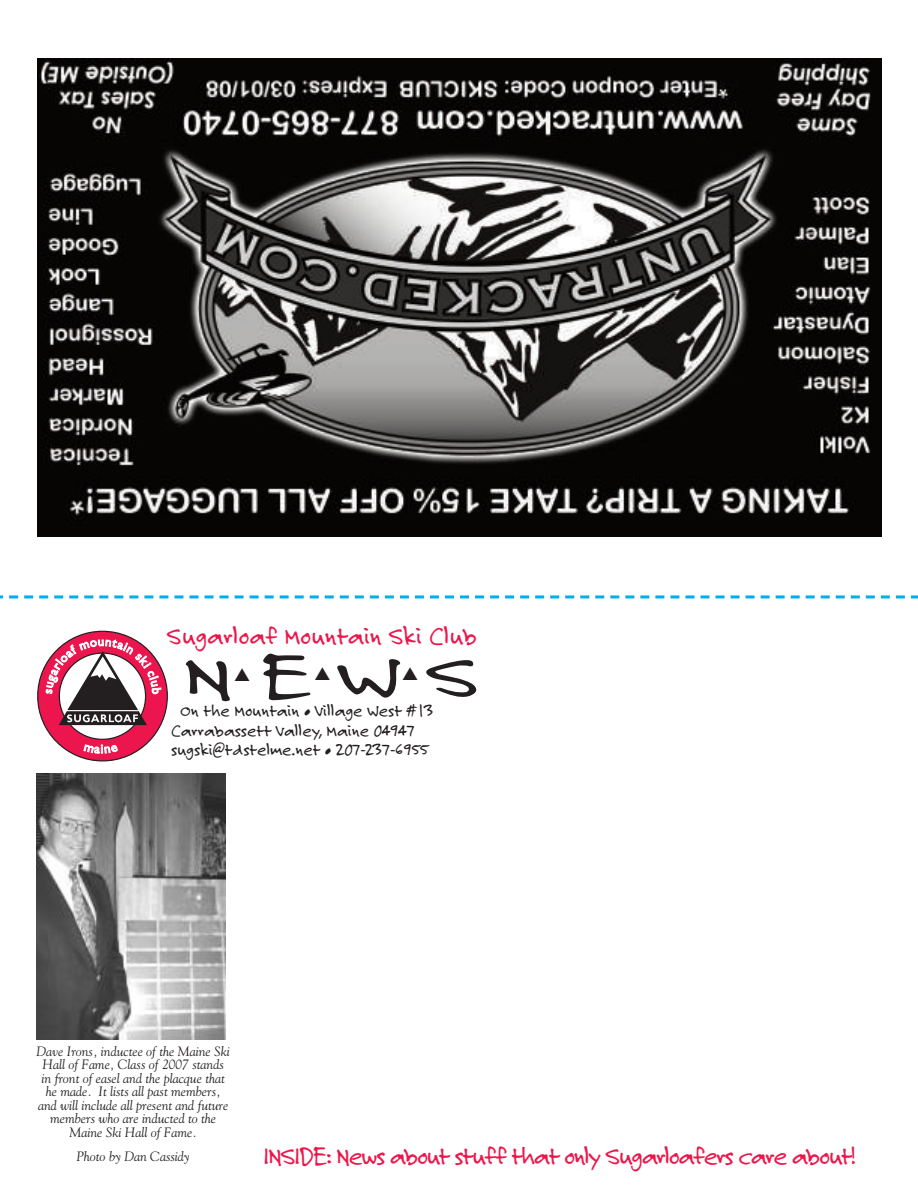
<style>
.page{position:relative;width:918px;height:1188px;background:#fff}
.page>*{position:absolute;margin:0;border:0;box-sizing:border-box;transform-origin:0 0}
.t1{font:66px "Felt Tip Roman";color:#231f20;scale:1.5 1}
.t2{font:27px "Felt Tip Roman";letter-spacing:-.05em;color:#ed164b}
.t3{font:27px "Felt Tip Roman";color:#ed164b}
.t4{font:18px/19.5px "Felt Tip Roman";color:#231f20}
.t5{font:italic 13.5px/13.5px "Goudy";color:#231f20;text-align:center}
</style>
<div class="page">
<svg style="left:37px;top:631px;width:131px;height:131px"></svg>
<svg style="left:0;top:595px;width:918px;height:3px"></svg>
<img style="left:37px;top:58px;width:844px;height:479px">
<img style="left:37px;top:774px;width:189px;height:266px">
<h2 class="t3" style="left:167px;top:619px;width:312px">Sugarloaf Mountain Ski Club</h2>
<h1 class="t1" style="left:182px;top:636px;width:200px">N▲ EWS</h1>
<h3 class="t4" style="left:171px;top:701px;width:264px;text-indent:9px">On the Mountain • Village West #13<br>Carrabassett Valley, Maine 04947 sugski@tdstelme.net • 207-237-6955</h3>
<p class="t5" style="left:37px;top:1044px;width:195px">Dave Irons, inductee of the Maine Ski Hall of Fame, Class of 2007 stands in front of easel and the placque that he made. It lists all past members, and will include all present and future members who are inducted to the Maine Ski Hall of Fame.</p>
<p class="t5" style="left:76px;top:1149px;width:115px">Photo by Dan Cassidy</p>
<h2 class="t2" style="left:263px;top:1139px;width:594px">INSIDE: News about stuff that only Sugarloafers care about!</h2>
</div>
